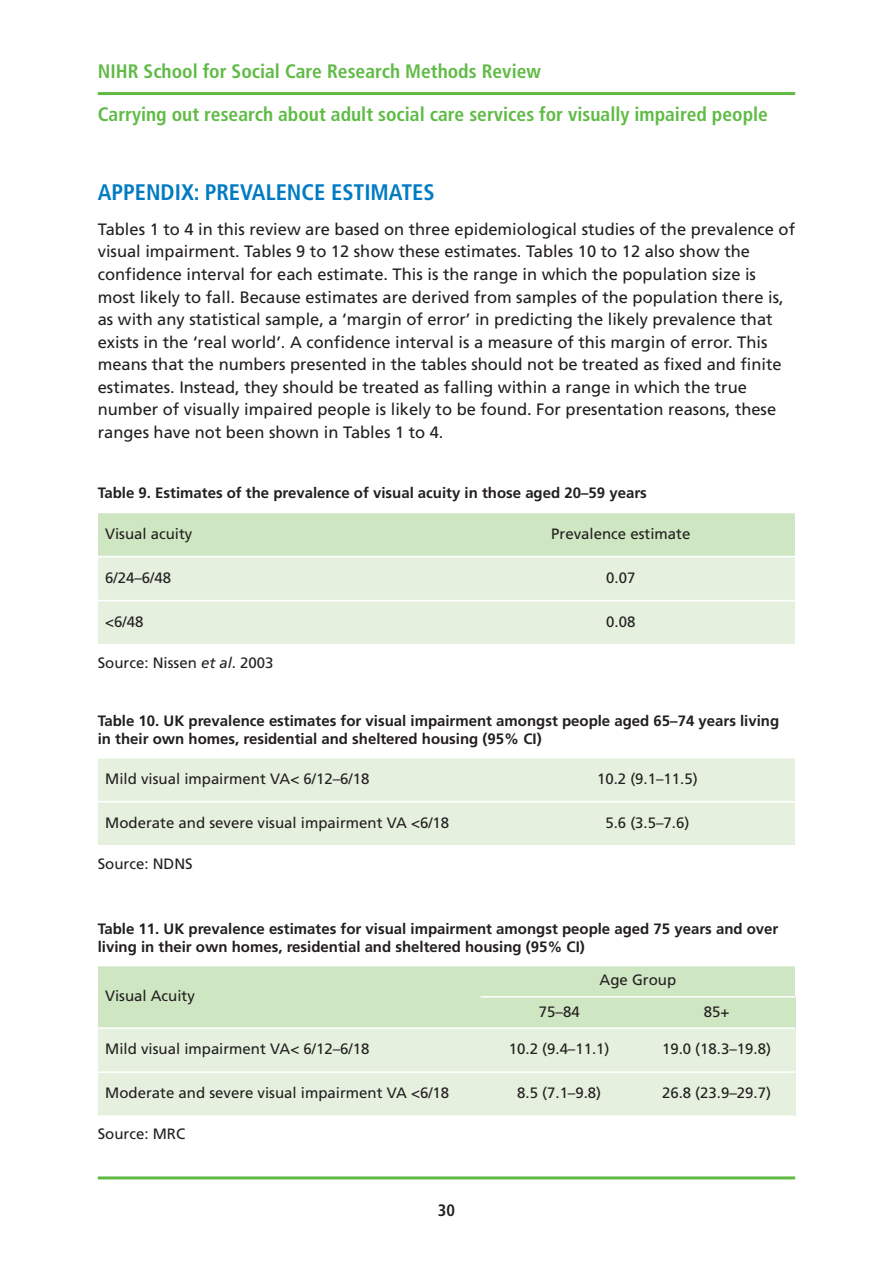
<style>
.page{position:relative;width:893px;height:1263px;background:#fff}
.page>*{position:absolute;margin:0;border:0;box-sizing:border-box;transform-origin:0 0}
.t1{font:700 condensed 22.5px "Frutiger";color:#007bc3}
.t2{font:700 condensed 19.5px/42.5px "Frutiger";color:#60bb46}
.t3{font:16.5px/22.5px "Frutiger";color:#231f20}
.t4{font:700 condensed 16.5px "Frutiger";color:#231f20}
.t5{font:15px "Frutiger";color:#231f20}
.t6{font:700 15px/18px "Frutiger";color:#231f20}
.s1{font-style:italic}
</style>
<div class="page">
<hr style="left:98px;top:92px;width:697px;height:3px;background:#60bb46">
<hr style="left:98px;top:1176px;width:697px;height:3px;background:#60bb46">
<div style="left:98px;top:965px;width:383px;height:63px;background:#cee6c1"></div>
<div style="left:481px;top:965px;width:314px;height:32px;background:#cee6c1"></div>
<div style="left:481px;top:997px;width:157px;height:31px;background:#cee6c1"></div>
<div style="left:638px;top:997px;width:157px;height:31px;background:#cee6c1"></div>
<div style="left:98px;top:1028px;width:383px;height:44px;background:#e5f1de"></div>
<div style="left:481px;top:1028px;width:157px;height:44px;background:#e5f1de"></div>
<div style="left:638px;top:1028px;width:157px;height:44px;background:#e5f1de"></div>
<div style="left:98px;top:1072px;width:383px;height:44px;background:#e5f1de"></div>
<div style="left:481px;top:1072px;width:157px;height:44px;background:#e5f1de"></div>
<div style="left:638px;top:1072px;width:157px;height:44px;background:#e5f1de"></div>
<hr style="left:98px;top:965px;width:697px;height:1px;background:#fff">
<hr style="left:481px;top:996px;width:314px;height:1px;background:#fff">
<hr style="left:98px;top:1027px;width:697px;height:2px;background:#fff">
<hr style="left:98px;top:1071px;width:697px;height:2px;background:#fff">
<hr style="left:98px;top:1115px;width:697px;height:2px;background:#fff">
<div style="left:98px;top:758px;width:402px;height:44px;background:#e5f1de"></div>
<div style="left:500px;top:758px;width:295px;height:44px;background:#e5f1de"></div>
<div style="left:98px;top:802px;width:402px;height:44px;background:#e5f1de"></div>
<div style="left:500px;top:802px;width:295px;height:44px;background:#e5f1de"></div>
<hr style="left:98px;top:801px;width:697px;height:1px;background:#fff">
<hr style="left:98px;top:845px;width:697px;height:1px;background:#fff">
<div style="left:98px;top:512px;width:348px;height:45px;background:#cee6c1"></div>
<div style="left:446px;top:512px;width:349px;height:45px;background:#cee6c1"></div>
<div style="left:98px;top:557px;width:348px;height:44px;background:#e5f1de"></div>
<div style="left:446px;top:557px;width:349px;height:44px;background:#e5f1de"></div>
<div style="left:98px;top:601px;width:348px;height:44px;background:#e5f1de"></div>
<div style="left:446px;top:601px;width:349px;height:44px;background:#e5f1de"></div>
<hr style="left:98px;top:512px;width:697px;height:1px;background:#fff">
<hr style="left:98px;top:556px;width:697px;height:1px;background:#fff">
<hr style="left:98px;top:600px;width:697px;height:1px;background:#fff">
<hr style="left:98px;top:644px;width:697px;height:1px;background:#fff">
<p class="t2" style="left:98px;top:52px;width:672px">NIHR School for Social Care Research Methods Review<br>Carrying out research about adult social care services for visually impaired people</p>
<h1 class="t1" style="left:98px;top:183px;width:338px">APPENDIX: PREVALENCE ESTIMATES</h1>
<p class="t3" style="left:98px;top:219px;width:699px">Tables 1 to 4 in this review are based on three epidemiological studies of the prevalence of visual impairment. Tables 9 to 12 show these estimates. Tables 10 to 12 also show the confidence interval for each estimate. This is the range in which the population size is most likely to fall. Because estimates are derived from samples of the population there is, as with any statistical sample, a ‘margin of error’ in predicting the likely prevalence that exists in the ‘real world’. A confidence interval is a measure of this margin of error. This means that the numbers presented in the tables should not be treated as fixed and finite estimates. Instead, they should be treated as falling within a range in which the true number of visually impaired people is likely to be found. For presentation reasons, these ranges have not been shown in Tables 1 to 4.</p>
<p class="t6" style="left:98px;top:484px;width:551px">Table 9. Estimates of the prevalence of visual acuity in those aged 20–59 years</p>
<p class="t5" style="left:105px;top:527px;width:89px">Visual acuity</p>
<p class="t5" style="left:551px;top:527px;width:141px">Prevalence estimate</p>
<p class="t5" style="left:105px;top:571px;width:67px">6/24–6/48</p>
<p class="t5" style="left:606px;top:571px;width:31px">0.07</p>
<p class="t5" style="left:105px;top:615px;width:40px">&lt;6/48</p>
<p class="t5" style="left:606px;top:615px;width:31px">0.08</p>
<p class="t5" style="left:98px;top:656px;width:177px">Source: Nissen <span class="s1">et al</span>. 2003</p>
<p class="t6" style="left:98px;top:713px;width:683px">Table 10. UK prevalence estimates for visual impairment amongst people aged 65–74 years living in their own homes, residential and sheltered housing (95% CI)</p>
<p class="t5" style="left:105px;top:772px;width:266px">Mild visual impairment VA&lt; 6/12–6/18</p>
<p class="t5" style="left:597px;top:772px;width:102px">10.2 (9.1–11.5)</p>
<p class="t5" style="left:105px;top:816px;width:345px">Moderate and severe visual impairment VA &lt;6/18</p>
<p class="t5" style="left:605px;top:816px;width:86px">5.6 (3.5–7.6)</p>
<p class="t5" style="left:98px;top:857px;width:96px">Source: NDNS</p>
<p class="t6" style="left:98px;top:920px;width:682px">Table 11. UK prevalence estimates for visual impairment amongst people aged 75 years and over living in their own homes, residential and sheltered housing (95% CI)</p>
<p class="t5" style="left:105px;top:990px;width:91px">Visual Acuity</p>
<p class="t5" style="left:600px;top:974px;width:78px">Age Group</p>
<p class="t5" style="left:539px;top:1005px;width:42px">75–84</p>
<p class="t5" style="left:704px;top:1005px;width:27px">85+</p>
<p class="t5" style="left:105px;top:1043px;width:266px">Mild visual impairment VA&lt; 6/12–6/18</p>
<p class="t5" style="left:509px;top:1043px;width:102px">10.2 (9.4–11.1)</p>
<p class="t5" style="left:662px;top:1043px;width:111px">19.0 (18.3–19.8)</p>
<p class="t5" style="left:105px;top:1087px;width:345px">Moderate and severe visual impairment VA &lt;6/18</p>
<p class="t5" style="left:517px;top:1087px;width:86px">8.5 (7.1–9.8)</p>
<p class="t5" style="left:662px;top:1087px;width:111px">26.8 (23.9–29.7)</p>
<p class="t5" style="left:98px;top:1128px;width:89px">Source: MRC</p>
<p class="t4" style="left:438px;top:1203px;width:19px">30</p>
</div>
